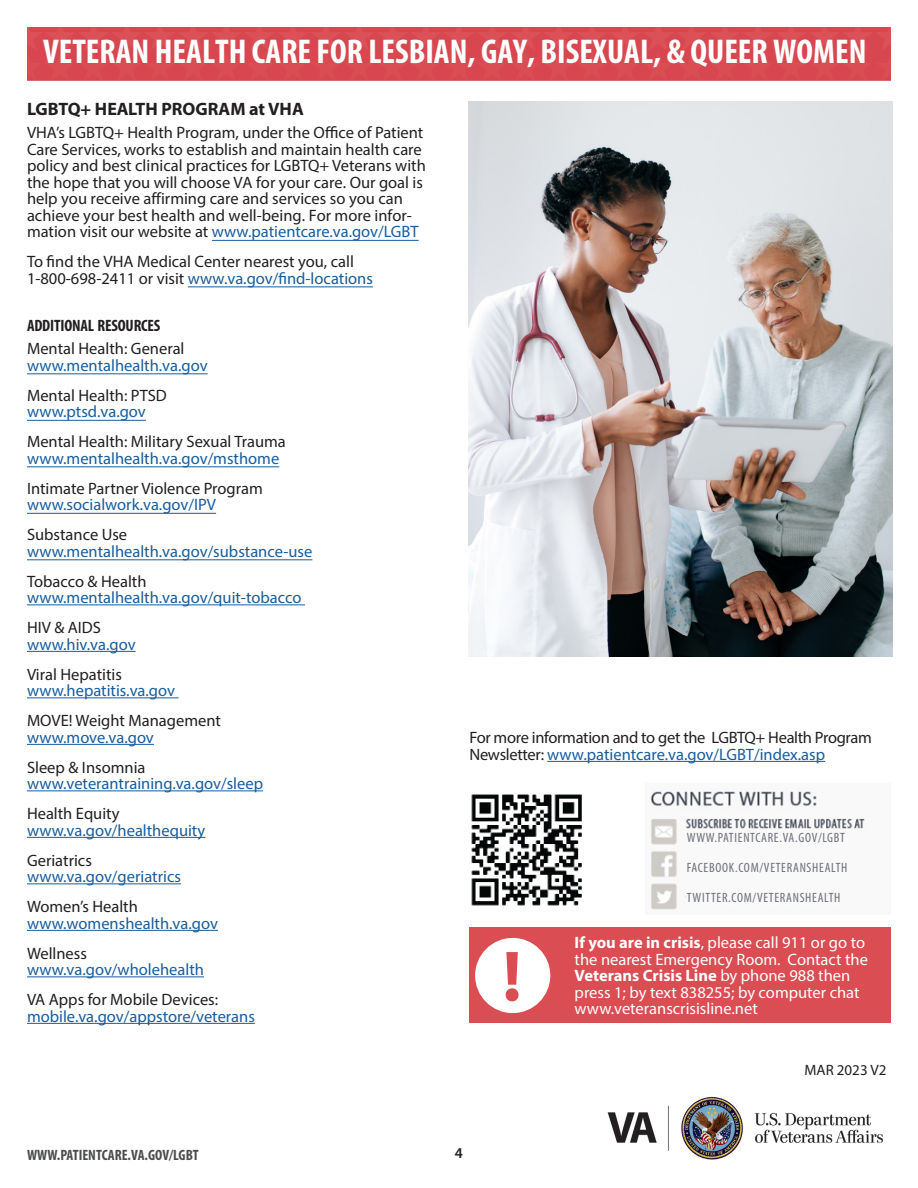
<style>
.page{position:relative;width:918px;height:1188px;background:#fff}
.page>*{position:absolute;margin:0;border:0;box-sizing:border-box;transform-origin:0 0}
.t1{font:700 72px "Myriad Pro";color:#d94d53}
.t2{font:700 condensed 34.5px "Myriad Pro";color:#fff}
.t3{font:700 18px "Myriad Pro";color:#231f20}
.t4{font:16.5px/16.5px "Myriad Pro";color:#231f20}
.t5{font:16.5px/16.5px "Myriad Pro";color:#175d9e}
.t6{font:16.5px/16.5px "Myriad Pro";color:#fff}
.t7{font:16.5px/16.5px "Myriad Pro";letter-spacing:-.02em;color:#231f20}
.t8{font:700 condensed 15px "Myriad Pro";color:#4b4c4d}
.t9{font:15px "Myriad Pro";color:#231f20}
.t10{font:15px "Myriad Variable Concept";color:#231f20}
.t11{font:13.5px "Myriad Variable Concept";letter-spacing:.05em;color:#6d707a}
.s1{color:#175d9e}
.s2{font-weight:700;font-stretch:condensed}
.s3{color:#231f20}
.s4{font-weight:700}
</style>
<div class="page">
<img style="left:27px;top:27px;width:864px;height:53px">
<div style="left:470px;top:927px;width:421px;height:96px;background:#d94d53"></div>
<div style="left:475px;top:938px;width:75px;height:75px;background:#fff;border-radius:50%"></div>
<img style="left:468px;top:102px;width:424px;height:555px">
<img style="left:471px;top:794px;width:111px;height:112px">
<img style="left:650px;top:789px;width:216px;height:121px">
<div style="left:687px;top:832px;width:204px;height:77px;background:#f9f9f9"></div>
<hr style="left:27px;top:604px;width:278px;height:1px;background:#175d9e">
<hr style="left:27px;top:651px;width:109px;height:1px;background:#175d9e">
<hr style="left:27px;top:697px;width:152px;height:1px;background:#175d9e">
<hr style="left:27px;top:744px;width:127px;height:1px;background:#175d9e">
<hr style="left:27px;top:790px;width:236px;height:1px;background:#175d9e">
<hr style="left:27px;top:837px;width:178px;height:1px;background:#175d9e">
<hr style="left:27px;top:883px;width:154px;height:1px;background:#175d9e">
<hr style="left:27px;top:930px;width:191px;height:1px;background:#175d9e">
<hr style="left:27px;top:976px;width:177px;height:1px;background:#175d9e">
<hr style="left:27px;top:1023px;width:228px;height:1px;background:#175d9e">
<hr style="left:547px;top:761px;width:278px;height:1px;background:#175d9e">
<img style="left:607px;top:1096px;width:276px;height:64px">
<hr style="left:212px;top:240px;width:207px;height:1px;background:#175d9e">
<hr style="left:188px;top:286px;width:185px;height:1px;background:#175d9e">
<hr style="left:27px;top:373px;width:181px;height:1px;background:#175d9e">
<hr style="left:27px;top:420px;width:119px;height:1px;background:#175d9e">
<hr style="left:27px;top:466px;width:252px;height:1px;background:#175d9e">
<hr style="left:27px;top:513px;width:189px;height:1px;background:#175d9e">
<hr style="left:27px;top:559px;width:285px;height:1px;background:#175d9e">
<p class="t2" style="left:43px;top:30px;width:825px">VETERAN HEALTH CARE FOR LESBIAN, GAY, BISEXUAL, &amp; QUEER WOMEN</p>
<p class="t3" style="left:27px;top:97px;width:278px">LGBTQ+ HEALTH PROGRAM at VHA</p>
<p class="t4" style="left:27px;top:124px;width:400px">VHA’s LGBTQ+ Health Program, under the Office of Patient Care Services, works to establish and maintain health care policy and best clinical practices for LGBTQ+ Veterans with the hope that you will choose VA for your care. Our goal is help you receive affirming care and services so you can achieve your best health and well-being. For more infor&shy;mation visit our website at <span class="s1">www.patientcare.va.gov/LGBT</span></p>
<p class="t4" style="left:27px;top:253px;width:347px">To find the VHA Medical Center nearest you, call<br>1-800-698-2411 or visit <span class="s1">www.va.gov/find-locations</span></p>
<p class="t4" style="left:27px;top:314px;width:159px;line-height:23.2px"><span class="s2">ADDITIONAL RESOURCES<br></span>Mental Health: General</p>
<p class="t5" style="left:27px;top:350px;width:182px;line-height:30px">www.mentalhealth.va.gov<br><span class="s3">Mental Health: PTSD</span></p>
<p class="t4" style="left:27px;top:396px;width:260px;line-height:30px"><span class="s1">www.ptsd.va.gov<br></span>Mental Health: Military Sexual Trauma</p>
<p class="t5" style="left:27px;top:443px;width:254px;line-height:30px">www.mentalhealth.va.gov/msthome<br><span class="s3">Intimate Partner Violence Program</span></p>
<p class="t5" style="left:27px;top:489px;width:191px;line-height:30px">www.socialwork.va.gov/IPV<br><span class="s3">Substance Use</span></p>
<p class="t5" style="left:27px;top:543px;width:287px">www.mentalhealth.va.gov/substance-use</p>
<p class="t5" style="left:27px;top:573px;width:276px"><span class="s3">Tobacco &amp; Health </span>www.mentalhealth.va.gov/quit-tobacco</p>
<p class="t5" style="left:27px;top:619px;width:110px"><span class="s3">HIV &amp; AIDS </span>www.hiv.va.gov</p>
<p class="t5" style="left:27px;top:666px;width:150px"><span class="s3">Viral Hepatitis </span>www.hepatitis.va.gov</p>
<p class="t4" style="left:27px;top:712px;width:195px">MOVE! Weight Management <span class="s1">www.move.va.gov</span></p>
<p class="t5" style="left:27px;top:759px;width:238px"><span class="s3">Sleep &amp; Insomnia </span>www.veterantraining.va.gov/sleep</p>
<p class="t5" style="left:27px;top:805px;width:180px"><span class="s3">Health Equity </span>www.va.gov/healthequity</p>
<p class="t5" style="left:27px;top:852px;width:156px"><span class="s3">Geriatrics </span>www.va.gov/geriatrics</p>
<p class="t5" style="left:27px;top:898px;width:193px"><span class="s3">Women’s Health </span>www.womenshealth.va.gov</p>
<p class="t5" style="left:27px;top:945px;width:179px"><span class="s3">Wellness </span>www.va.gov/wholehealth</p>
<p class="t5" style="left:27px;top:991px;width:229px"><span class="s3">VA Apps for Mobile Devices: </span>mobile.va.gov/appstore/veterans</p>
<p class="t7" style="left:470px;top:729px;width:404px">For more information and to get the LGBTQ+ Health Program<br>Newsletter: <span class="s1">www.patientcare.va.gov/LGBT/index.asp</span></p>
<p class="t11" style="left:687px;top:829px;width:160px">WWW.PATIENTCARE.VA.GOV/LGBT</p>
<p class="t11" style="left:687px;top:859px;width:162px">FACEBOOK.COM/VETERANSHEALTH</p>
<p class="t11" style="left:687px;top:889px;width:155px">TWITTER.COM/VETERANSHEALTH</p>
<p class="t6" style="left:575px;top:934px;width:295px"><span class="s4">If you are in crisis</span>, please call 911 or go to the nearest Emergency Room. Contact the <span class="s4">Veterans Crisis Line</span> by phone 988 then press 1; by text 838255; by computer chat www.veteranscrisisline.net</p>
<p class="t1" style="left:502px;top:929px;width:21px">!</p>
<p class="t8" style="left:27px;top:1145px;width:173px">WWW.PATIENTCARE.VA.GOV/LGBT</p>
<p class="t10" style="left:455px;top:1144px;width:10px">4</p>
<p class="t9" style="left:805px;top:1061px;width:83px">MAR 2023 V2</p>
</div>
